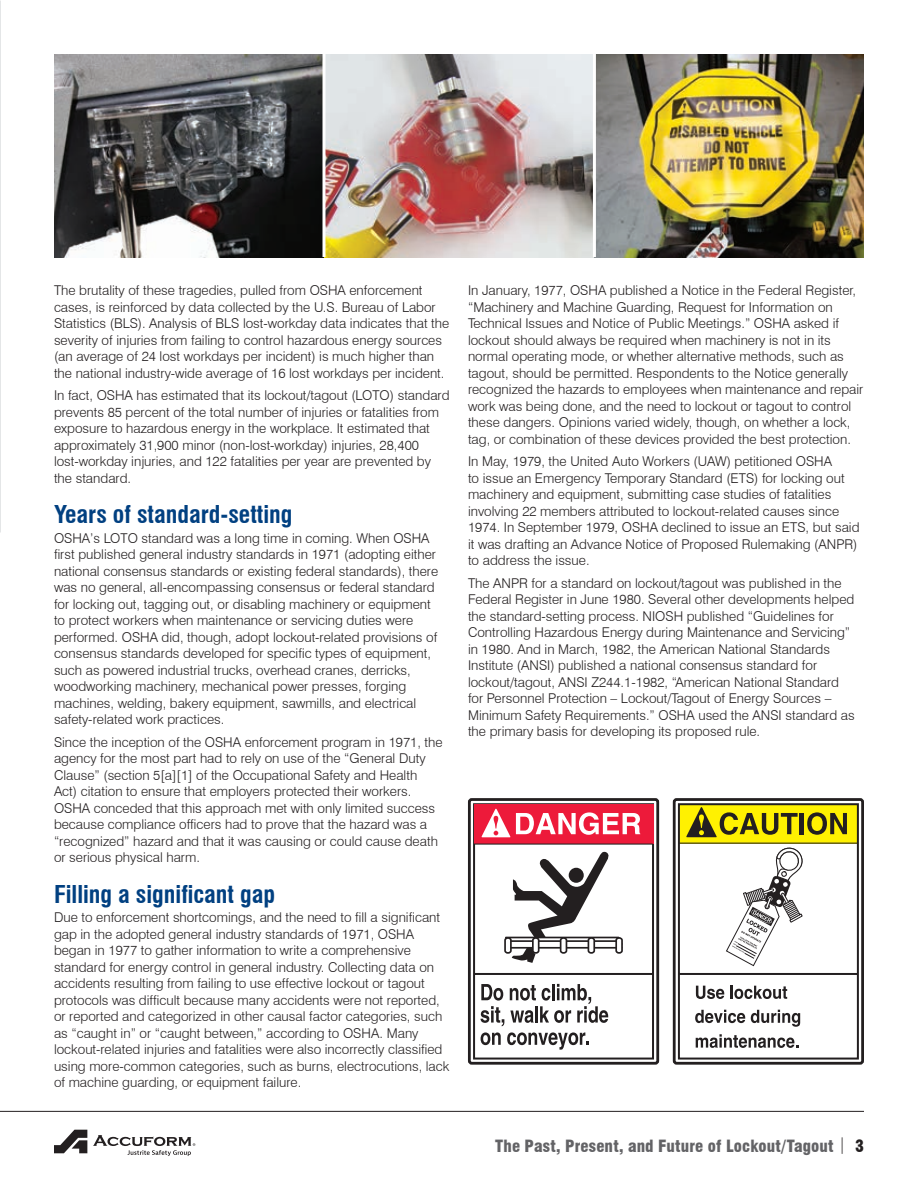
<style>
.page{position:relative;width:918px;height:1188px;background:#fff}
.page>*{position:absolute;margin:0;border:0;box-sizing:border-box;transform-origin:0 0}
.t1{font:700 condensed 24px "Swiss 721 BT";color:#014081}
.t2{font:900 condensed 16.5px "Swiss 721 BT";letter-spacing:.005em;color:#636366}
.t3{font:300 13.5px/16.5px "Swiss 721 BT";color:#231f20}
.s1{font-weight:300;color:#231f20}
.s2{color:#231f20}
</style>
<div class="page">
<hr style="left:0;top:1111px;width:864px;height:1px;background:#231f20">
<svg style="left:93px;top:1135px;width:102px;height:21px"></svg>
<svg style="left:54px;top:1130px;width:33px;height:23px"></svg>
<div style="left:673px;top:798px;width:191px;height:267px;border:3px solid #231f20;border-radius:2px"></div>
<svg style="left:677px;top:803px;width:182px;height:257px"></svg>
<hr style="left:679px;top:843px;width:179px;height:1px;background:#231f20">
<svg style="left:686px;top:806px;width:112px;height:32px;background:#b8ad0a"></svg>
<svg style="left:696px;top:986px;width:28px;height:13px"></svg>
<svg style="left:730px;top:986px;width:57px;height:13px"></svg>
<svg style="left:695px;top:1010px;width:50px;height:13px"></svg>
<svg style="left:751px;top:1010px;width:49px;height:17px"></svg>
<svg style="left:696px;top:1034px;width:102px;height:14px"></svg>
<svg style="left:726px;top:845px;width:79px;height:122px"></svg>
<img style="left:0;top:0;width:1px;height:532px">
<img style="left:54px;top:54px;width:539px;height:203px">
<div style="left:468px;top:798px;width:191px;height:267px;border:3px solid #231f20;border-radius:2px"></div>
<svg style="left:473px;top:803px;width:181px;height:257px"></svg>
<div style="left:474px;top:804px;width:179px;height:39px;background:#ed1a3a"></div>
<svg style="left:481px;top:808px;width:159px;height:30px"></svg>
<hr style="left:474px;top:844px;width:179px;height:1px;background:#231f20">
<svg style="left:481px;top:984px;width:23px;height:42px"></svg>
<svg style="left:510px;top:984px;width:98px;height:39px"></svg>
<svg style="left:481px;top:1032px;width:20px;height:13px"></svg>
<svg style="left:507px;top:1032px;width:81px;height:18px"></svg>
<svg style="left:503px;top:850px;width:121px;height:113px"></svg>
<img style="left:596px;top:54px;width:268px;height:203px">
<svg style="left:322px;top:54px;width:4px;height:203px"></svg>
<p class="t3" style="left:54px;top:282px;width:397px">The brutality of these tragedies, pulled from OSHA enforcement cases, is reinforced by data collected by the U.S. Bureau of Labor Statistics (BLS). Analysis of BLS lost-workday data indicates that the severity of injuries from failing to control hazardous energy sources (an average of 24 lost workdays per incident) is much higher than the national industry-wide average of 16 lost workdays per incident.</p>
<p class="t3" style="left:54px;top:387px;width:397px">In fact, OSHA has estimated that its lockout/tagout (LOTO) standard prevents 85 percent of the total number of injuries or fatalities from exposure to hazardous energy in the workplace. It estimated that approximately 31,900 minor (non-lost-workday) injuries, 28,400 lost-workday injuries, and 122 fatalities per year are prevented by the standard.</p>
<h1 class="t1" style="left:54px;top:500px;width:240px">Years of standard-setting</h1>
<p class="t3" style="left:54px;top:530px;width:386px">OSHA’s LOTO standard was a long time in coming. When OSHA first published general industry standards in 1971 (adopting either national consensus standards or existing federal standards), there was no general, all-encompassing consensus or federal standard for locking out, tagging out, or disabling machinery or equipment to protect workers when maintenance or servicing duties were performed. OSHA did, though, adopt lockout-related provisions of consensus standards developed for specific types of equipment, such as powered industrial trucks, overhead cranes, derricks, woodworking machinery, mechanical power presses, forging machines, welding, bakery equipment, sawmills, and electrical safety-related work practices.</p>
<p class="t3" style="left:54px;top:734px;width:390px">Since the inception of the OSHA enforcement program in 1971, the agency for the most part had to rely on use of the “General Duty Clause” (section 5[a][1] of the Occupational Safety and Health Act) citation to ensure that employers protected their workers.<br>OSHA conceded that this approach met with only limited success because compliance officers had to prove that the hazard was a “recognized” hazard and that it was causing or could cause death or serious physical harm.</p>
<h1 class="t1" style="left:54px;top:880px;width:223px">Filling a significant gap</h1>
<p class="t3" style="left:54px;top:909px;width:397px">Due to enforcement shortcomings, and the need to fill a significant gap in the adopted general industry standards of 1971, OSHA began in 1977 to gather information to write a comprehensive standard for energy control in general industry. Collecting data on accidents resulting from failing to use effective lockout or tagout protocols was difficult because many accidents were not reported, or reported and categorized in other causal factor categories, such as “caught in” or “caught between,” according to OSHA. Many lockout-related injuries and fatalities were also incorrectly classified using more-common categories, such as burns, electrocutions, lack of machine guarding, or equipment failure.</p>
<p class="t3" style="left:468px;top:282px;width:397px">In January, 1977, OSHA published a Notice in the Federal Register, “Machinery and Machine Guarding, Request for Information on Technical Issues and Notice of Public Meetings.” OSHA asked if lockout should always be required when machinery is not in its normal operating mode, or whether alternative methods, such as tagout, should be permitted. Respondents to the Notice generally recognized the hazards to employees when maintenance and repair work was being done, and the need to lockout or tagout to control these dangers. Opinions varied widely, though, on whether a lock, tag, or combination of these devices provided the best protection.</p>
<p class="t3" style="left:468px;top:453px;width:393px">In May, 1979, the United Auto Workers (UAW) petitioned OSHA<br>to issue an Emergency Temporary Standard (ETS) for locking out machinery and equipment, submitting case studies of fatalities involving 22 members attributed to lockout-related causes since 1974. In September 1979, OSHA declined to issue an ETS, but said it was drafting an Advance Notice of Proposed Rulemaking (ANPR) to address the issue.</p>
<p class="t3" style="left:468px;top:575px;width:388px">The ANPR for a standard on lockout/tagout was published in the Federal Register in June 1980. Several other developments helped the standard-setting process. NIOSH published “Guidelines for Controlling Hazardous Energy during Maintenance and Servicing” in 1980. And in March, 1982, the American National Standards Institute (ANSI) published a national consensus standard for lockout/tagout, ANSI Z244.1-1982, “American National Standard for Personnel Protection – Lockout/Tagout of Energy Sources – Minimum Safety Requirements.” OSHA used the ANSI standard as the primary basis for developing its proposed rule.</p>
<p class="t2" style="left:495px;top:1136px;width:370px">The Past, Present, and Future of Lockout/Tagout <span class="s1">|</span> <span class="s2">3</span></p>
</div>
